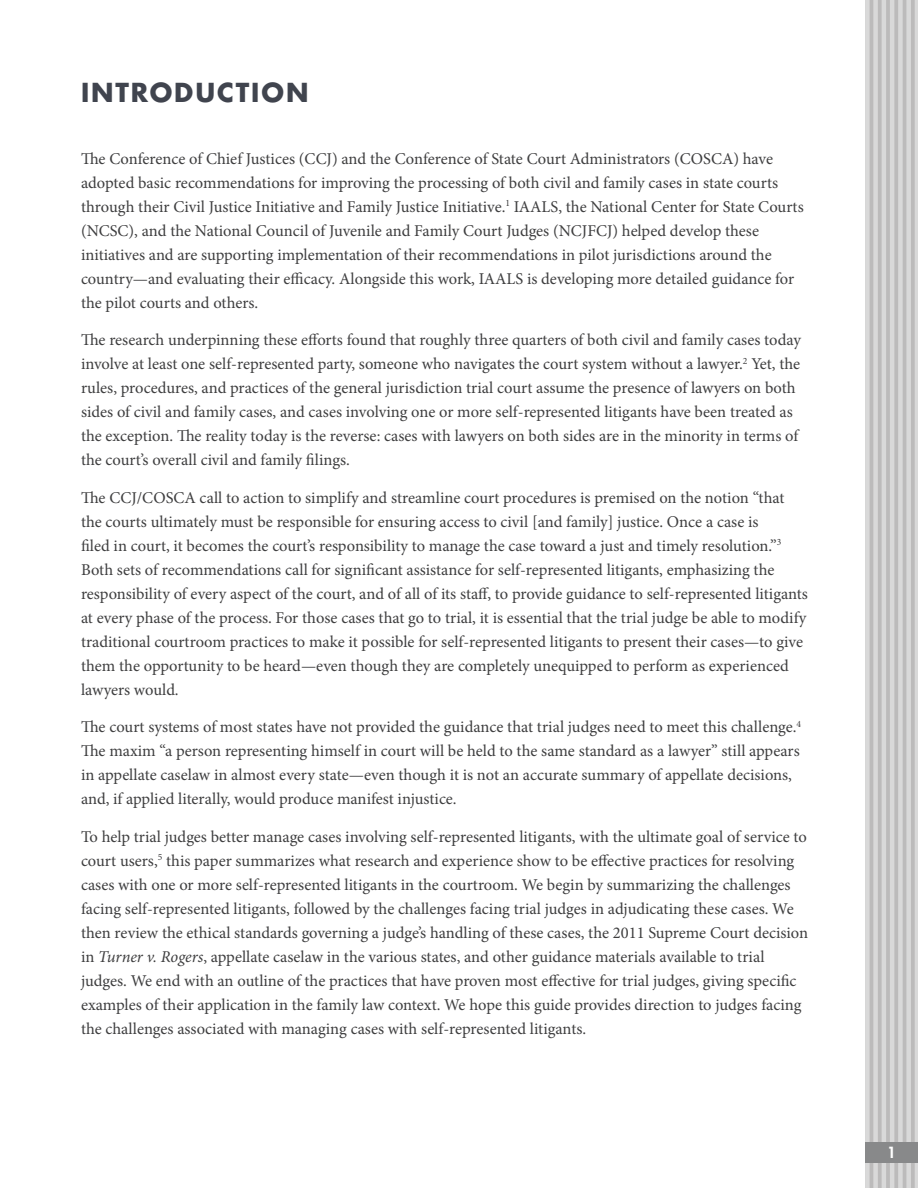
<style>
.page{position:relative;width:918px;height:1188px;background:#fff}
.page>*{position:absolute;margin:0;border:0;box-sizing:border-box;transform-origin:0 0}
.STEPS_HEADLINE_-_ALL{font:700 25.5px "Futura Std";letter-spacing:.075em;color:#40444e}
.Body{font:16.5px/24px "Minion Pro";color:#3e3e3f}
.t1{font:800 15px "Futura Std";color:#fff}
.s1{font-style:italic}
</style>
<div class="page">
<div style="left:865px;top:0;width:53px;height:1188px;background:#bcbbbb"></div>
<div style="left:898px;top:0;width:5px;height:1188px;background:#d9d9d9"></div>
<div style="left:865px;top:0;width:5px;height:1188px;background:#d9d9d9"></div>
<hr style="left:915px;top:0;width:3px;height:1188px;background:#fff">
<hr style="left:882px;top:0;width:4px;height:1188px;background:#d9d9d9">
<div style="left:906px;top:0;width:5px;height:1188px;background:#d9d9d9"></div>
<div style="left:873px;top:0;width:5px;height:1188px;background:#d9d9d9"></div>
<hr style="left:890px;top:0;width:4px;height:1188px;background:#d9d9d9">
<div style="left:865px;top:1143px;width:53px;height:20px;background:#88898a"></div>
<p class="STEPS_HEADLINE_-_ALL" style="left:81px;top:76px;width:229px">INTRODUCTION</p>
<p class="Body" style="left:81px;top:146px;width:724px">The Conference of Chief Justices (CCJ) and the Conference of State Court Administrators (COSCA) have adopted basic recommendations for improving the processing of both civil and family cases in state courts through their Civil Justice Initiative and Family Justice Initiative.<sup>1</sup> IAALS, the National Center for State Courts (NCSC), and the National Council of Juvenile and Family Court Judges (NCJFCJ) helped develop these initiatives and are supporting implementation of their recommendations in pilot jurisdictions around the country—and evaluating their efficacy. Alongside this work, IAALS is developing more detailed guidance for the pilot courts and others.</p>
<p class="Body" style="left:81px;top:328px;width:722px">The research underpinning these efforts found that roughly three quarters of both civil and family cases today involve at least one self-represented party, someone who navigates the court system without a lawyer.<sup>2</sup> Yet, the rules, procedures, and practices of the general jurisdiction trial court assume the presence of lawyers on both sides of civil and family cases, and cases involving one or more self-represented litigants have been treated as the exception. The reality today is the reverse: cases with lawyers on both sides are in the minority in terms of the court’s overall civil and family filings.</p>
<p class="Body" style="left:81px;top:485px;width:729px">The CCJ/COSCA call to action to simplify and streamline court procedures is premised on the notion “that the courts ultimately must be responsible for ensuring access to civil [and family] justice. Once a case is<br>filed in court, it becomes the court’s responsibility to manage the case toward a just and timely resolution.”<sup>3<br></sup>Both sets of recommendations call for significant assistance for self-represented litigants, emphasizing the responsibility of every aspect of the court, and of all of its staff, to provide guidance to self-represented litigants at every phase of the process. For those cases that go to trial, it is essential that the trial judge be able to modify traditional courtroom practices to make it possible for self-represented litigants to present their cases—to give them the opportunity to be heard—even though they are completely unequipped to perform as experienced lawyers would.</p>
<p class="Body" style="left:81px;top:715px;width:722px">The court systems of most states have not provided the guidance that trial judges need to meet this challenge.<sup>4<br></sup>The maxim “a person representing himself in court will be held to the same standard as a lawyer” still appears in appellate caselaw in almost every state—even though it is not an accurate summary of appellate decisions, and, if applied literally, would produce manifest injustice.</p>
<p class="Body" style="left:81px;top:824px;width:729px">To help trial judges better manage cases involving self-represented litigants, with the ultimate goal of service to court users,<sup>5</sup> this paper summarizes what research and experience show to be effective practices for resolving cases with one or more self-represented litigants in the courtroom. We begin by summarizing the challenges facing self-represented litigants, followed by the challenges facing trial judges in adjudicating these cases. We then review the ethical standards governing a judge’s handling of these cases, the 2011 Supreme Court decision in <span class="s1">Turner v. Rogers</span>, appellate caselaw in the various states, and other guidance materials available to trial judges. We end with an outline of the practices that have proven most effective for trial judges, giving specific examples of their application in the family law context. We hope this guide provides direction to judges facing the challenges associated with managing cases with self-represented litigants.</p>
<p class="t1" style="left:887px;top:1143px;width:10px">1</p>
</div>
